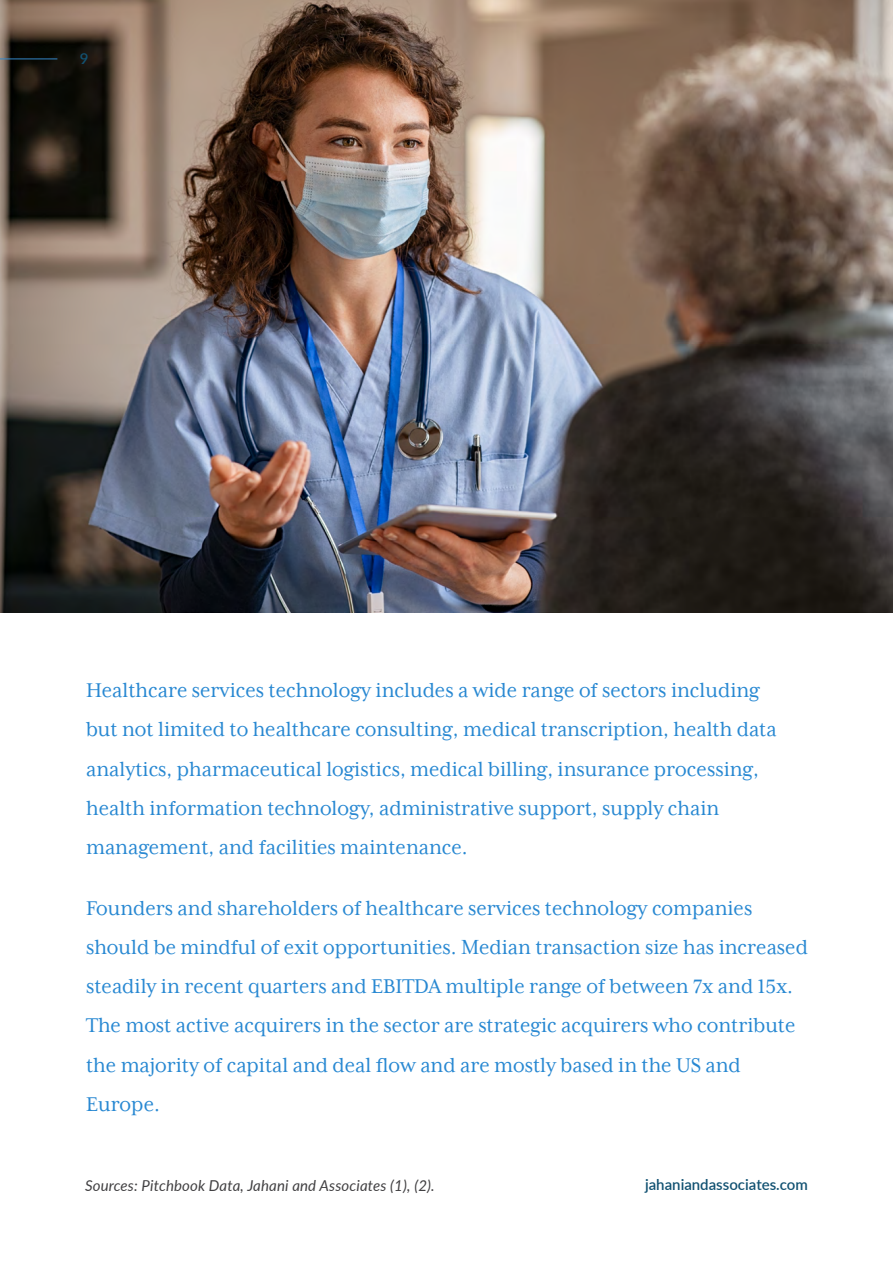
<style>
.page{position:relative;width:893px;height:1263px;background:#fff}
.page>*{position:absolute;margin:0;border:0;box-sizing:border-box;transform-origin:0 0}
.t1{font:22.5px/39.3px "Mrs Eaves XL Serif OT";color:#2888d2;scale:.96 1}
.t2{font:italic 15px "Lato";letter-spacing:.01em;color:#414042}
.t3{font:600 15px "Lato";color:#125272}
</style>
<div class="page">
<img style="left:0;top:0;width:893px;height:612px">
<hr style="left:0;top:59px;width:57px;height:1px;background:#3487c8">
<p class="t3" style="left:80px;top:48px;width:10px">9</p>
<p class="t1" style="left:86px;top:671px;width:721px">Healthcare services technology includes a wide range of sectors including but not limited to healthcare consulting, medical transcription, health data analytics, pharmaceutical logistics, medical billing, insurance processing, health information technology, administrative support, supply chain management, and facilities maintenance.</p>
<p class="t1" style="left:86px;top:888px;width:753px">Founders and shareholders of healthcare services technology companies should be mindful of exit opportunities. Median transaction size has increased steadily in recent quarters and EBITDA multiple range of between 7x and 15x.<br>The most active acquirers in the sector are strategic acquirers who contribute the majority of capital and deal flow and are mostly based in the US and Europe.</p>
<p class="t2" style="left:85px;top:1175px;width:351px">Sources: Pitchbook Data, Jahani and Associates (1), (2).</p>
<p class="t3" style="left:645px;top:1174px;width:164px">jahaniandassociates.com</p>
</div>
